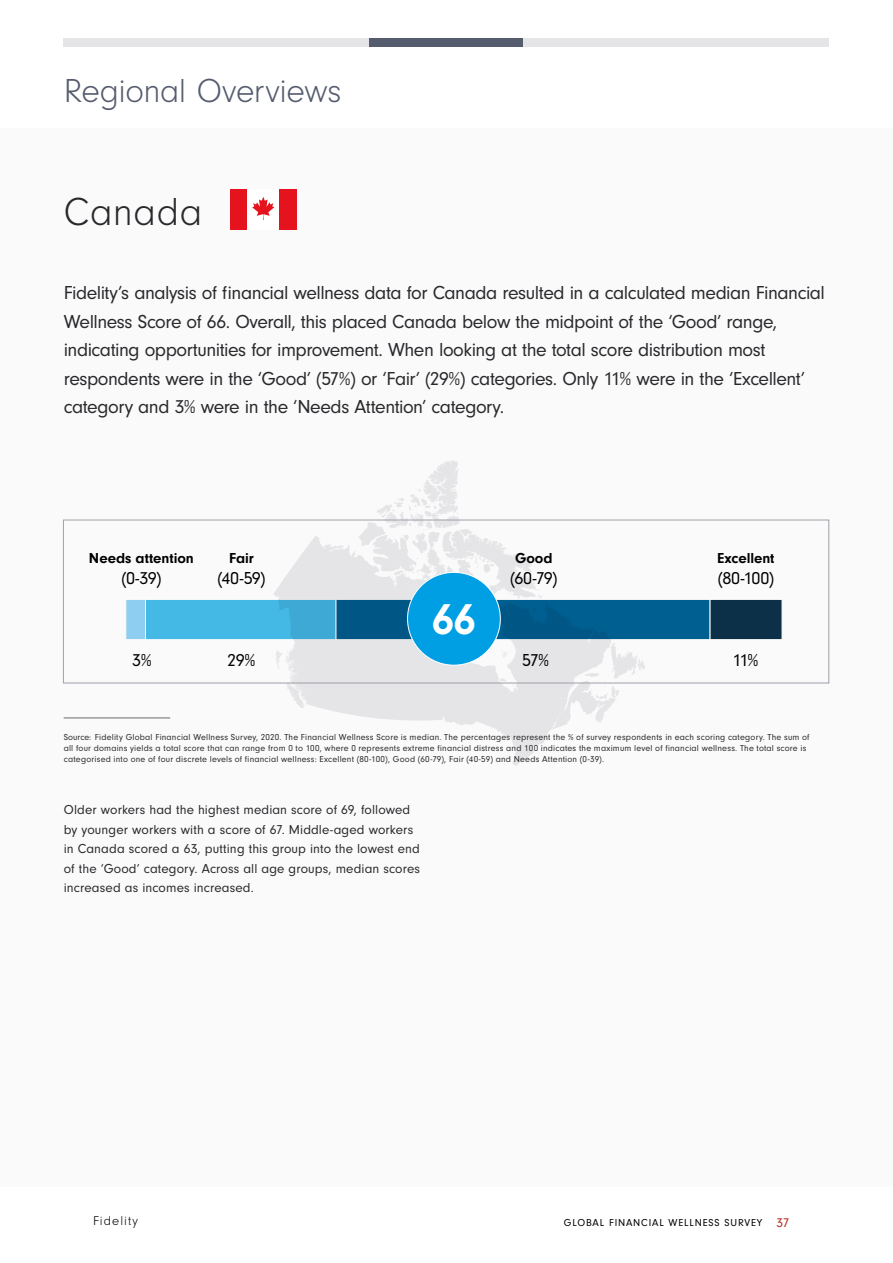
<style>
.page{position:relative;width:893px;height:1263px;background:#fff}
.page>*{position:absolute;margin:0;border:0;box-sizing:border-box;transform-origin:0 0}
.t1{font:700 45px "Neuzeit Gro T";color:#fff}
.t2{font:40.5px "Neuzeit Gro T Ligh";letter-spacing:.01em;color:#29292d}
.t3{font:34.5px "Neuzeit Gro T Ligh";letter-spacing:-.01em;color:#555c6e}
.t4{font:19.5px/28.5px "Neuzeit Gro T";letter-spacing:-.025em;color:#29292d}
.t5{font:18px "Neuzeit Gro T";letter-spacing:-.04em;color:#000}
.t6{font:700 15px "Neuzeit Gro T";letter-spacing:-.005em;color:#000}
.t7{font:13.5px/19.5px "Neuzeit Gro T";letter-spacing:.01em;color:#29292d}
.t8{font:13.2px "Neuzeit Gro T Ligh";letter-spacing:.08em;color:#000}
.t9{font:10.5px "Neuzeit Gro T";letter-spacing:.08em;color:#000}
.t10{font:9px/10.8px "Neuzeit Gro T";letter-spacing:.02em;color:#29292d}
.s1{font-size:13.2px;color:#b8281f}
</style>
<div class="page">
<div style="left:0;top:128px;width:893px;height:1058px;background:#fbfafa"></div>
<div style="left:64px;top:38px;width:765px;height:8px;background:#e5e5e7"></div>
<div style="left:370px;top:38px;width:153px;height:8px;background:#555c6e"></div>
<svg style="left:273px;top:461px;width:372px;height:305px"></svg>
<div style="left:63px;top:520px;width:766px;height:163px;border:1px solid #9ea1aa"></div>
<hr style="left:64px;top:718px;width:106px;height:1px;background:#6c6a68">
<div style="left:709px;top:599px;width:73px;height:41px;background:#0c3149;border:1px solid #fff"></div>
<div style="left:335px;top:599px;width:375px;height:41px;background:#016194;border:1px solid #fff"></div>
<div style="left:145px;top:599px;width:191px;height:41px;background:linear-gradient(to right,#46beec,#3facd7);border:1px solid #fff"></div>
<div style="left:125px;top:599px;width:21px;height:41px;background:#91d4f6;border:1px solid #fff"></div>
<div style="left:408px;top:572px;width:92px;height:93px;background:#009fe3;border-radius:50%"></div>
<div style="left:230px;top:189px;width:67px;height:41px;background:#e4131e"></div>
<div style="left:247px;top:189px;width:32px;height:41px;background:#fff"></div>
<svg style="left:252px;top:197px;width:22px;height:23px"></svg>
<h3 class="t3" style="left:64px;top:72px;width:279px">Regional Overviews</h3>
<h2 class="t2" style="left:64px;top:190px;width:140px">Canada</h2>
<p class="t4" style="left:64px;top:279px;width:763px">Fidelity’s analysis of financial wellness data for Canada resulted in a calculated median Financial Wellness Score of 66. Overall, this placed Canada below the midpoint of the ‘Good’ range, indicating opportunities for improvement. When looking at the total score distribution most respondents were in the ‘Good’ (57%) or ‘Fair’ (29%) categories. Only 11% were in the ‘Excellent’ category and 3% were in the ‘Needs Attention’ category.</p>
<h3 class="t6" style="left:89px;top:549px;width:106px">Needs attention</h3>
<h3 class="t5" style="left:121px;top:569px;width:42px">(0-39)</h3>
<h3 class="t6" style="left:229px;top:549px;width:26px">Fair</h3>
<h3 class="t5" style="left:218px;top:569px;width:49px">(40-59)</h3>
<h1 class="t1" style="left:432px;top:594px;width:46px">66</h1>
<h3 class="t6" style="left:515px;top:549px;width:39px">Good</h3>
<h3 class="t5" style="left:510px;top:569px;width:49px">(60-79)</h3>
<h3 class="t6" style="left:718px;top:549px;width:58px">Excellent</h3>
<h3 class="t5" style="left:718px;top:569px;width:58px">(80-100)</h3>
<h3 class="t5" style="left:132px;top:651px;width:21px">3%</h3>
<h3 class="t5" style="left:227px;top:651px;width:30px">29%</h3>
<h3 class="t5" style="left:522px;top:651px;width:28px">57%</h3>
<h3 class="t5" style="left:732px;top:651px;width:27px">11%</h3>
<p class="t10" style="left:64px;top:732px;width:747px">Source: Fidelity Global Financial Wellness Survey, 2020. The Financial Wellness Score is median. The percentages represent the % of survey respondents in each scoring category. The sum of all four domains yields a total score that can range from 0 to 100, where 0 represents extreme financial distress and 100 indicates the maximum level of financial wellness. The total score is categorised into one of four discrete levels of financial wellness: Excellent (80-100), Good (60-79), Fair (40-59) and Needs Attention (0-39).</p>
<p class="t7" style="left:64px;top:800px;width:358px">Older workers had the highest median score of 69, followed by younger workers with a score of 67. Middle-aged workers in Canada scored a 63, putting this group into the lowest end of the ‘Good’ category. Across all age groups, median scores increased as incomes increased.</p>
<h3 class="t8" style="left:93px;top:1213px;width:47px">Fidelity</h3>
<p class="t9" style="left:564px;top:1216px;width:227px">GLOBAL FINANCIAL WELLNESS SURVEY <span class="s1">37</span></p>
</div>
